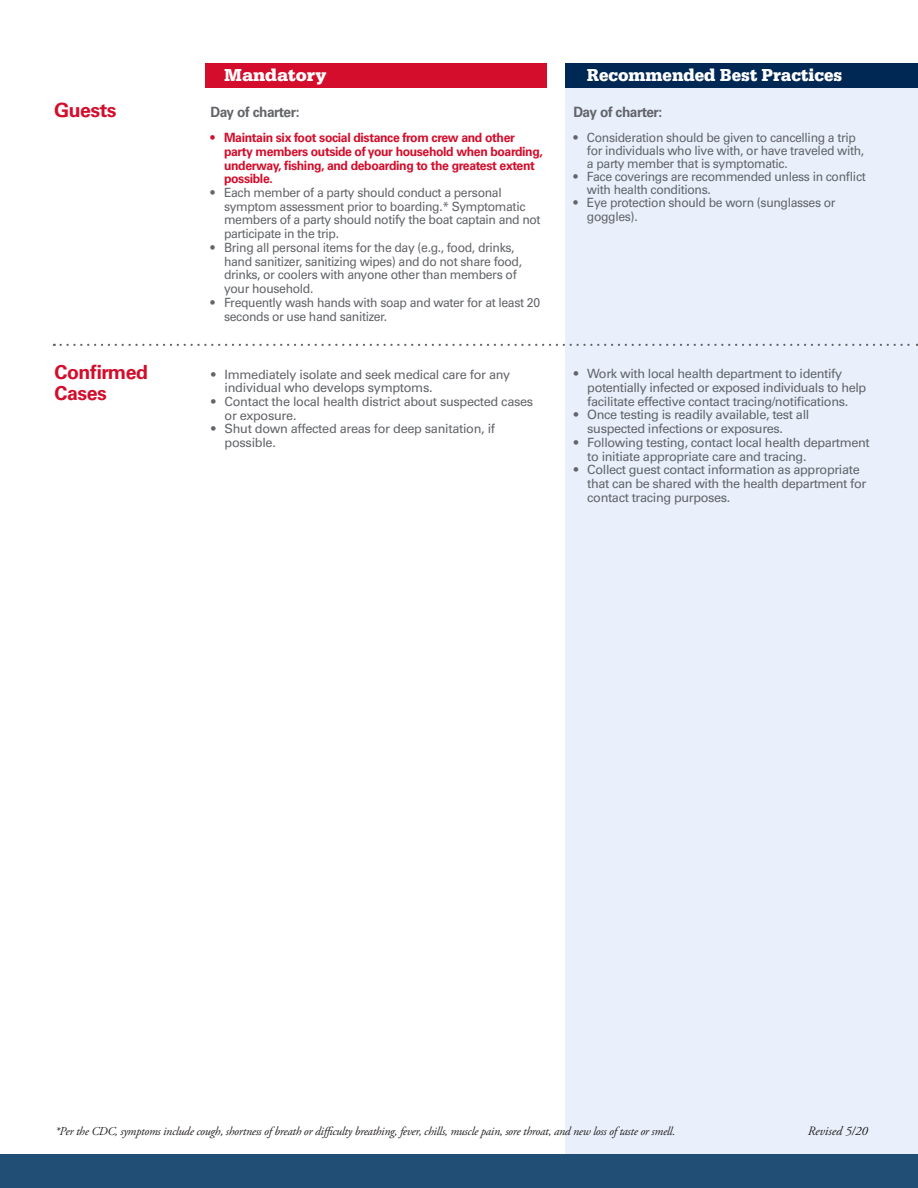
<style>
.page{position:relative;width:918px;height:1188px;background:#fff}
.page>*{position:absolute;margin:0;border:0;box-sizing:border-box;transform-origin:0 0}
.t1{font:700 19.5px/21px "Univers LT Pro 65";letter-spacing:-.025em;color:#d30d2b}
.t2{font:700 18px "Serifa";color:#fff;scale:.95 1}
.t3{font:700 18px "Serifa";color:#fff}
.t4{font:700 14.25px "Univers LT Pro 65";letter-spacing:-.03em;color:#63656a;scale:.96 1}
.t5{font:12.75px/13.2px "Univers LT Pro 55 Roman";letter-spacing:-.03em;color:#63656a;scale:.96 1}
.t6{font:12.75px/13.8px "Univers LT Pro 55 Roman";letter-spacing:-.03em;color:#63656a}
.t7{font:700 12.75px/13.8px "Univers LT Pro 65";letter-spacing:-.03em;color:#d30d2b;scale:.96 1}
.t8{font:italic 12.75px "Adobe Garamond Pro";color:#231f20}
.t9{font:italic 12px "Adobe Garamond Pro";letter-spacing:-.02em;color:#231f20}
</style>
<div class="page">
<div style="left:565px;top:82px;width:353px;height:1095px;background:#e9f0fb"></div>
<div style="left:205px;top:63px;width:342px;height:25px;background:#d30d2b"></div>
<div style="left:565px;top:63px;width:353px;height:25px;background:#002855"></div>
<div style="left:0;top:1155px;width:918px;height:33px;background:#204e75"></div>
<svg style="left:61px;top:344px;width:857px;height:2px"></svg>
<p class="t1" style="left:54px;top:100px;width:64px">Guests</p>
<p class="t1" style="left:55px;top:361px;width:95px">Confirmed<br>Cases</p>
<p class="t3" style="left:224px;top:65px;width:104px">Mandatory</p>
<p class="t2" style="left:587px;top:65px;width:270px">Recommended Best Practices</p>
<p class="t4" style="left:573px;top:104px;width:94px">Day of charter:</p>
<p class="t5" style="left:587px;top:131px;width:290px;text-indent:-14px">• Consideration should be given to cancelling a trip for individuals who live with, or have traveled with, a party member that is symptomatic.</p>
<p class="t5" style="left:587px;top:170px;width:292px;text-indent:-14px">• Face coverings are recommended unless in conflict with health conditions.</p>
<p class="t5" style="left:587px;top:196px;width:261px;text-indent:-14px">• Eye protection should be worn (sunglasses or goggles).</p>
<p class="t4" style="left:211px;top:103px;width:94px">Day of charter:</p>
<p class="t7" style="left:224px;top:131px;width:334px;text-indent:-14px">• Maintain six foot social distance from crew and other party members outside of your household when boarding, underway, fishing, and deboarding to the greatest extent possible.</p>
<p class="t5" style="left:224px;top:186px;width:331px;line-height:13.8px;text-indent:-14px">• Each member of a party should conduct a personal symptom assessment prior to boarding.* Symptomatic members of a party should notify the boat captain and not participate in the trip.</p>
<p class="t5" style="left:224px;top:241px;width:312px;line-height:13.6px;text-indent:-14px">• Bring all personal items for the day (e.g., food, drinks, hand sanitizer, sanitizing wipes) and do not share food, drinks, or coolers with anyone other than members of your household.</p>
<p class="t5" style="left:224px;top:295px;width:331px;line-height:13.8px;text-indent:-14px">• Frequently wash hands with soap and water for at least 20 seconds or use hand sanitizer.</p>
<p class="t6" style="left:225px;top:367px;width:287px;text-indent:-14px">• Immediately isolate and seek medical care for any individual who develops symptoms.</p>
<p class="t6" style="left:225px;top:395px;width:310px;text-indent:-14px">• Contact the local health district about suspected cases or exposure.</p>
<p class="t6" style="left:225px;top:422px;width:272px;text-indent:-14px">• Shut down affected areas for deep sanitation, if possible.</p>
<p class="t6" style="left:587px;top:367px;width:280px;text-indent:-14px">• Work with local health department to identify potentially infected or exposed individuals to help facilitate effective contact tracing/notifications.</p>
<p class="t6" style="left:587px;top:408px;width:224px;text-indent:-14px">• Once testing is readily available, test all suspected infections or exposures.</p>
<p class="t6" style="left:587px;top:435px;width:284px;text-indent:-14px">• Following testing, contact local health department to initiate appropriate care and tracing.</p>
<p class="t6" style="left:587px;top:463px;width:281px;text-indent:-14px">• Collect guest contact information as appropriate that can be shared with the health department for contact tracing purposes.</p>
<p class="t9" style="left:55px;top:1124px;width:622px">*Per the CDC, symptoms include cough, shortness of breath or difficulty breathing, fever, chills, muscle pain, sore throat, and new loss of taste or smell.</p>
<p class="t8" style="left:808px;top:1124px;width:61px">Revised 5/20</p>
</div>
